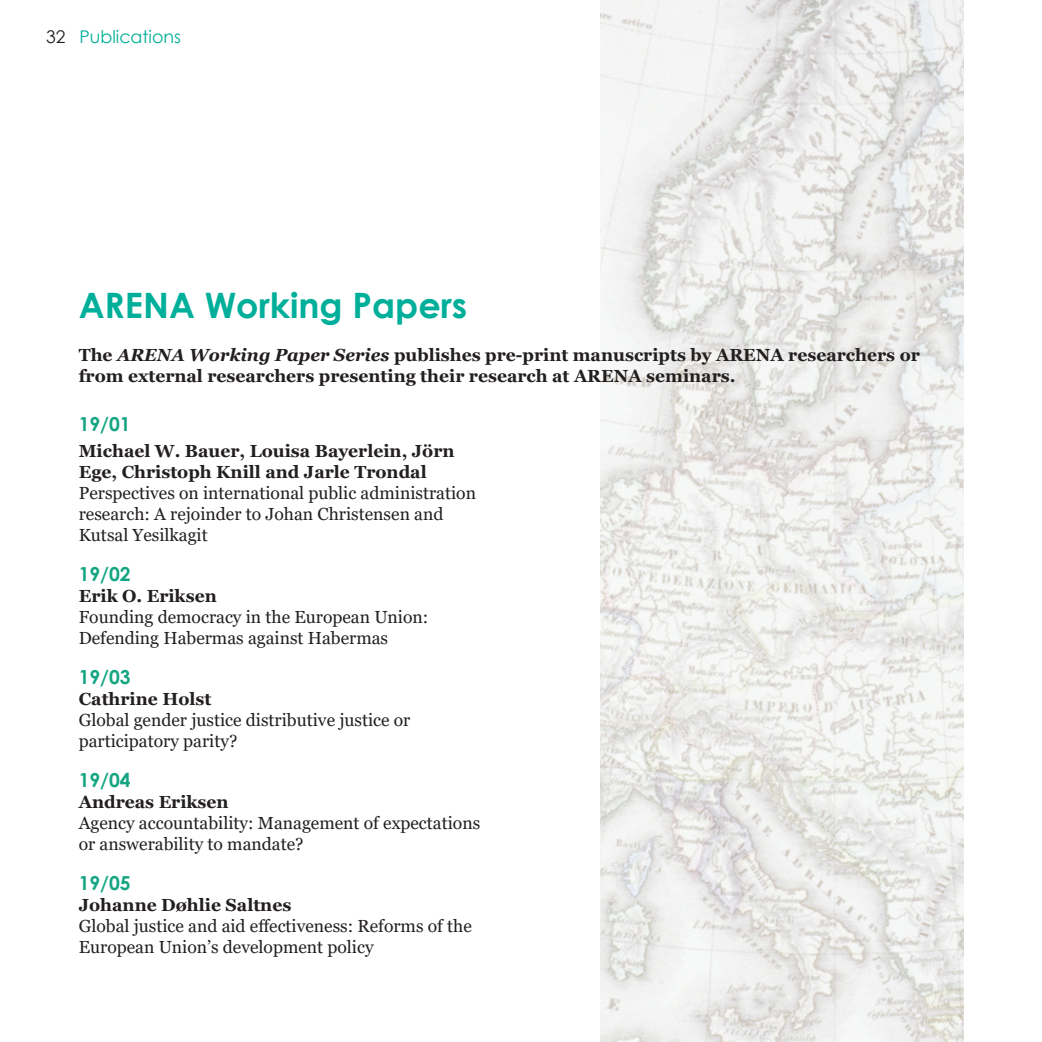
<style>
.page{position:relative;width:1042px;height:1042px;background:#fff}
.page>*{position:absolute;margin:0;border:0;box-sizing:border-box;transform-origin:0 0}
.H1_årsrapport{font:700 35px "Century Gothic";color:#00af9a}
.Brødtekst_uten_innry{font:700 19.25px "Century Gothic";color:#13a581}
.H2_årsrapport_11p{font:700 19.25px "Century Gothic";color:#13a581}
.Brødtekst_uten_innry-2{font:17.5px/21px "Georgia";color:#231f20}
.t1{font:700 17.5px/21px "Georgia";color:#231f20}
.H1_årsrapport-2{font:17.5px "Century Gothic";color:#00af9a}
.s1{color:#231f20}
.s2{font-style:italic}
.s3{font-weight:700}
</style>
<div class="page">
<img style="left:600px;top:0;width:363px;height:1042px">
<p class="H1_årsrapport-2" style="left:46px;top:24px;width:136px"><span class="s1">32</span> Publications</p>
<p class="H1_årsrapport" style="left:79px;top:279px;width:390px">ARENA Working Papers</p>
<p class="t1" style="left:79px;top:344px;width:842px">The <span class="s2">ARENA Working Paper Series</span> publishes pre-print manuscripts by ARENA researchers or from external researchers presenting their research at ARENA seminars.</p>
<p class="H2_årsrapport_11p" style="left:79px;top:410px;width:53px">19/01</p>
<p class="Brødtekst_uten_innry-2" style="left:79px;top:441px;width:399px"><span class="s3">Michael W. Bauer, Louisa Bayerlein, Jörn Ege, Christoph Knill and Jarle Trondal </span>Perspectives on international public administration research: A rejoinder to Johan Christensen and Kutsal Yesilkagit</p>
<p class="Brødtekst_uten_innry" style="left:79px;top:559px;width:53px">19/02</p>
<p class="Brødtekst_uten_innry-2" style="left:79px;top:586px;width:351px"><span class="s3">Erik O. Eriksen<br></span>Founding democracy in the European Union:<br>Defending Habermas against Habermas</p>
<p class="Brødtekst_uten_innry" style="left:79px;top:662px;width:53px">19/03</p>
<p class="Brødtekst_uten_innry-2" style="left:79px;top:689px;width:333px"><span class="s3">Cathrine Holst<br></span>Global gender justice distributive justice or participatory parity?</p>
<p class="Brødtekst_uten_innry" style="left:79px;top:765px;width:53px">19/04</p>
<p class="Brødtekst_uten_innry-2" style="left:79px;top:792px;width:403px"><span class="s3">Andreas Eriksen<br></span>Agency accountability: Management of expectations or answerability to mandate?</p>
<p class="Brødtekst_uten_innry" style="left:79px;top:868px;width:53px">19/05</p>
<p class="Brødtekst_uten_innry-2" style="left:79px;top:895px;width:394px"><span class="s3">Johanne Døhlie Saltnes<br></span>Global justice and aid effectiveness: Reforms of the<br>European Union’s development policy</p>
</div>
